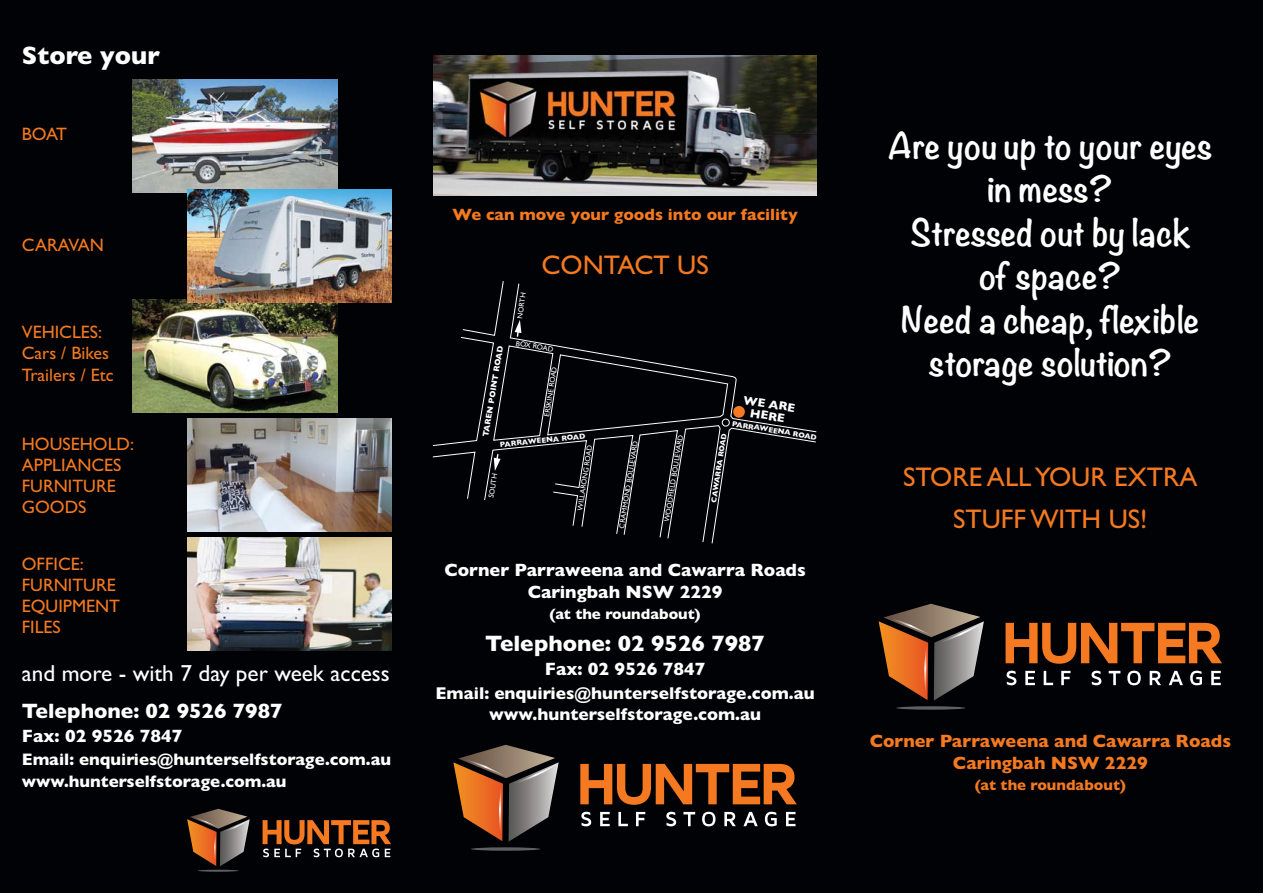
<style>
.page{position:relative;width:1263px;height:893px;background:#010205}
.page>*{position:absolute;margin:0;border:0;box-sizing:border-box;transform-origin:0 0}
.t1{font:700 33px/43.5px "Noteworthy";color:#fff;text-align:center}
.t2{font:27px/42px "Gill Sans";color:#f47920;text-align:center}
.t3{font:700 25.5px "Gill Sans";color:#fff}
.t4{font:23.25px "Gill Sans";color:#fff}
.t5{font:700 22.5px "Gill Sans";color:#fff}
.t6{font:700 21px "Gill Sans";color:#fff}
.t7{font:18px/21px "Gill Sans";color:#f47920}
.t8{font:700 18px/22.5px "Gill Sans";color:#fff;text-align:center}
.t9{font:700 18px/22.5px "Gill Sans";color:#f47920;text-align:center}
.t10{font:700 17.25px/21px "Gill Sans";color:#fff;text-align:center}
.t11{font:700 16.8px/22.5px "Gill Sans";color:#fff}
.t12{font:700 16.5px "Gill Sans";color:#f47920}
.t13{font:700 15px "Gill Sans";color:#f47920}
.t14{font:700 15px "Gill Sans";color:#fff}
.t15{font:700 12px "Gill Sans";color:#fff}
.t16{font:700 8.25px "Gill Sans";color:#fff}
.t17{font:7.5px "Gill Sans";color:#fff}
.t18{font:700 7.5px "Gill Sans";color:#fff}
</style>
<div class="page">
<svg style="left:187px;top:809px;width:63px;height:57px"></svg>
<hr style="left:198px;top:870px;width:41px;height:2px;background:#5f6062;border-radius:50%">
<svg style="left:263px;top:820px;width:128px;height:37px"></svg>
<svg style="left:879px;top:604px;width:105px;height:96px"></svg>
<svg style="left:896px;top:706px;width:69px;height:4px"></svg>
<svg style="left:1006px;top:671px;width:10px;height:14px"></svg>
<svg style="left:1025px;top:671px;width:10px;height:14px"></svg>
<svg style="left:1044px;top:671px;width:9px;height:14px"></svg>
<svg style="left:1061px;top:671px;width:9px;height:14px"></svg>
<svg style="left:1091px;top:671px;width:10px;height:14px"></svg>
<svg style="left:1109px;top:671px;width:11px;height:14px"></svg>
<svg style="left:1127px;top:671px;width:14px;height:14px"></svg>
<svg style="left:1150px;top:671px;width:11px;height:14px"></svg>
<svg style="left:1169px;top:671px;width:14px;height:14px"></svg>
<svg style="left:1190px;top:671px;width:12px;height:14px"></svg>
<svg style="left:1211px;top:671px;width:10px;height:14px"></svg>
<svg style="left:1005px;top:623px;width:217px;height:41px"></svg>
<svg style="left:453px;top:745px;width:106px;height:97px"></svg>
<svg style="left:471px;top:847px;width:69px;height:4px"></svg>
<svg style="left:581px;top:812px;width:10px;height:14px"></svg>
<svg style="left:600px;top:812px;width:10px;height:14px"></svg>
<svg style="left:618px;top:812px;width:10px;height:14px"></svg>
<svg style="left:636px;top:812px;width:9px;height:14px"></svg>
<svg style="left:666px;top:812px;width:10px;height:14px"></svg>
<svg style="left:683px;top:812px;width:12px;height:14px"></svg>
<svg style="left:702px;top:812px;width:13px;height:14px"></svg>
<svg style="left:724px;top:812px;width:12px;height:14px"></svg>
<svg style="left:743px;top:812px;width:15px;height:14px"></svg>
<svg style="left:765px;top:812px;width:12px;height:14px"></svg>
<svg style="left:786px;top:812px;width:9px;height:14px"></svg>
<svg style="left:580px;top:764px;width:217px;height:41px"></svg>
<img style="left:133px;top:299px;width:204px;height:114px">
<img style="left:133px;top:79px;width:204px;height:113px">
<img style="left:187px;top:418px;width:204px;height:114px">
<img style="left:187px;top:537px;width:204px;height:114px">
<svg style="left:432px;top:281px;width:385px;height:263px"></svg>
<img style="left:187px;top:189px;width:204px;height:113px">
<img style="left:434px;top:56px;width:382px;height:140px">
<p class="t3" style="left:22px;top:47px;width:140px">Store your</p>
<p class="t7" style="left:22px;top:126px;width:47px">BOAT</p>
<p class="t7" style="left:22px;top:237px;width:84px">CARAVAN</p>
<p class="t7" style="left:22px;top:324px;width:93px">VEHICLES:<br>Cars / Bikes<br>Trailers / Etc</p>
<p class="t7" style="left:22px;top:435px;width:114px">HOUSEHOLD:<br>APPLIANCES<br>FURNITURE<br>GOODS</p>
<p class="t7" style="left:22px;top:555px;width:100px">OFFICE:<br>FURNITURE<br>EQUIPMENT<br>FILES</p>
<p class="t4" style="left:22px;top:665px;width:370px">and more - with 7 day per week access</p>
<p class="t6" style="left:22px;top:704px;width:262px">Telephone: 02 9526 7987</p>
<p class="t8" style="left:22px;top:727px;width:162px">Fax: 02 9526 7847</p>
<p class="t11" style="left:22px;top:749px;width:371px">Email: enquiries@hunterselfstorage.com.au www.hunterselfstorage.com.au</p>
<p class="t12" style="left:452px;top:209px;width:347px">We can move your goods into our facility</p>
<p class="t17" style="left:517px;top:318px;width:27px;rotate:-82deg">NORTH</p>
<p class="t2" style="left:541px;top:247px;width:169px">CONTACT US</p>
<p class="t17" style="left:516px;top:340px;width:39px;rotate:10deg">BOX ROAD</p>
<p class="t16" style="left:483px;top:437px;width:94px;rotate:-81deg">TAREN POINT ROAD</p>
<p class="t18" style="left:500px;top:442px;width:87px;rotate:-6deg">PARRAWEENA ROAD</p>
<p class="t17" style="left:544px;top:416px;width:52px;rotate:-81deg">ERSKINE ROAD</p>
<p class="t17" style="left:577px;top:510px;width:68px;rotate:-81deg">WILLARONG ROAD</p>
<p class="t17" style="left:664px;top:522px;width:90px;rotate:-81deg">WOODFIELD BOULEVARD</p>
<p class="t17" style="left:619px;top:528px;width:90px;rotate:-81deg">CRAMMOND BOULEVARD</p>
<p class="t17" style="left:488px;top:497px;width:26px;rotate:-81deg">SOUTH</p>
<p class="t15" style="left:744px;top:395px;width:54px;rotate:9deg">WE ARE</p>
<p class="t15" style="left:751px;top:409px;width:37px;rotate:9deg">HERE</p>
<p class="t18" style="left:732px;top:421px;width:87px;rotate:9deg">PARRAWEENA ROAD</p>
<p class="t18" style="left:711px;top:502px;width:71px;rotate:-81deg">CAWARRA ROAD</p>
<p class="t8" style="left:444px;top:560px;width:363px">Corner Parraweena and Cawarra Roads<br>Caringbah NSW 2229</p>
<p class="t14" style="left:549px;top:609px;width:153px">(at the roundabout)</p>
<p class="t5" style="left:485px;top:635px;width:281px">Telephone: 02 9526 7987</p>
<p class="t8" style="left:545px;top:659px;width:162px">Fax: 02 9526 7847</p>
<p class="t10" style="left:435px;top:684px;width:381px">Email: enquiries@hunterselfstorage.com.au www.hunterselfstorage.com.au</p>
<p class="t1" style="left:888px;top:128px;width:326px">Are you up to your eyes in mess?<br>Stressed out by lack<br>of space?<br>Need a cheap, flexible storage solution?</p>
<p class="t2" style="left:903px;top:459px;width:296px">STORE ALL YOUR EXTRA<br>STUFF WITH US!</p>
<p class="t9" style="left:870px;top:731px;width:363px">Corner Parraweena and Cawarra Roads<br>Caringbah NSW 2229</p>
<p class="t13" style="left:975px;top:780px;width:153px">(at the roundabout)</p>
</div>
